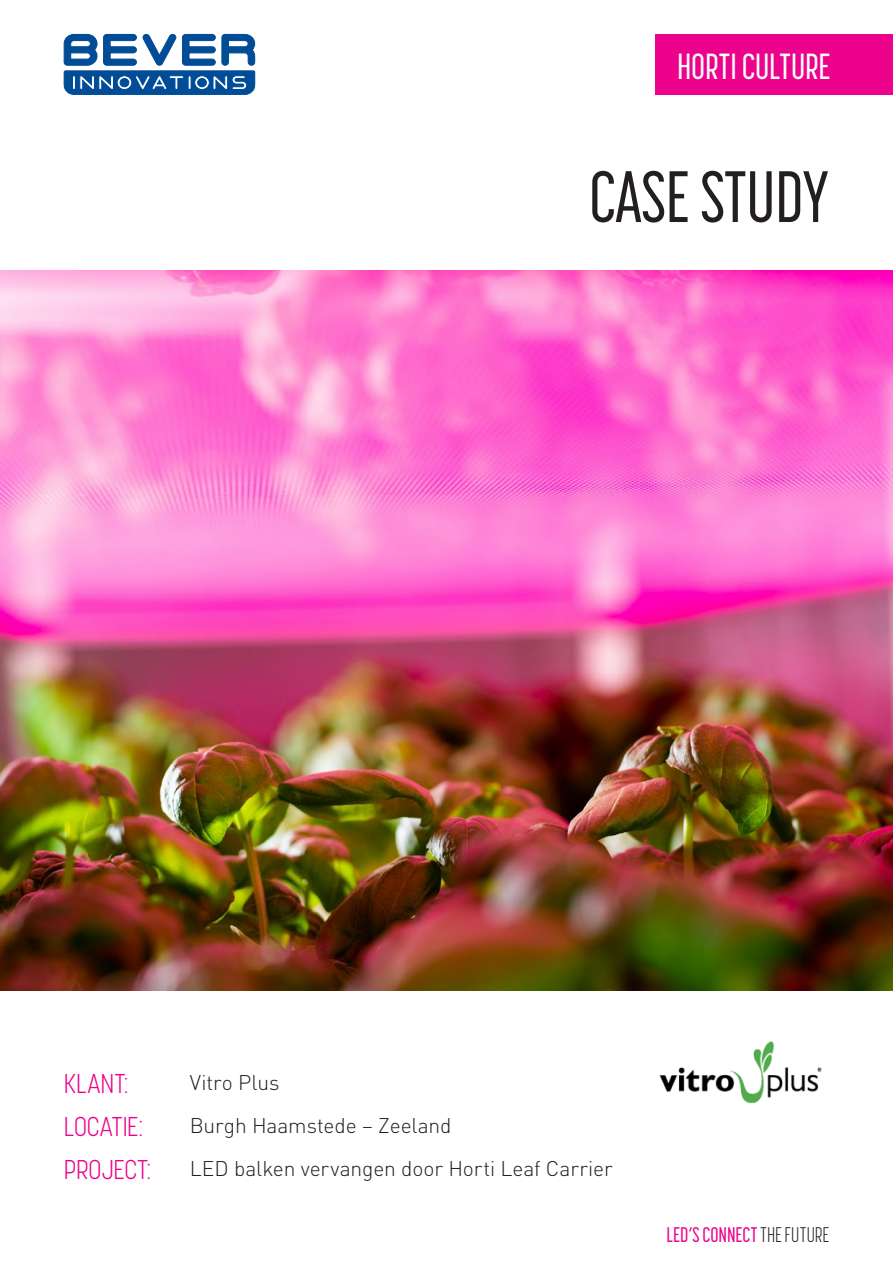
<style>
.page{position:relative;width:893px;height:1263px;background:#fff}
.page>*{position:absolute;margin:0;border:0;box-sizing:border-box;transform-origin:0 0}
.t1{font:500 72px "Korolev Compressed";letter-spacing:-.005em;color:#231f20}
.t2{font:500 36px "Korolev Compressed";letter-spacing:-.005em;color:#fff}
.t3{font:300 27px "Korolev Condensed";color:#ed028c}
.t4{font:300 21px "DIN Pro";letter-spacing:-.005em;color:#231f20}
.t5{font:500 21px "Korolev Compressed";letter-spacing:-.005em;color:#ed028c}
.s1{font-weight:300;color:#231f20}
</style>
<div class="page">
<img style="left:0;top:270px;width:893px;height:720px">
<div style="left:656px;top:34px;width:237px;height:61px;background:#ed028c"></div>
<img style="left:659px;top:1041px;width:163px;height:63px">
<svg style="left:63px;top:34px;width:193px;height:61px"></svg>
<h2 class="t2" style="left:677px;top:47px;width:155px">HORTI CULTURE</h2>
<h1 class="t1" style="left:589px;top:157px;width:242px">CASE STUDY</h1>
<p class="t3" style="left:64px;top:1068px;width:66px">KLANT:</p>
<p class="t4" style="left:190px;top:1066px;width:91px">Vitro Plus</p>
<p class="t3" style="left:64px;top:1110px;width:81px">LOCATIE:</p>
<p class="t4" style="left:190px;top:1109px;width:263px">Burgh Haamstede – Zeeland</p>
<p class="t3" style="left:64px;top:1153px;width:89px">PROJECT:</p>
<p class="t4" style="left:190px;top:1152px;width:424px">LED balken vervangen door Horti Leaf Carrier</p>
<p class="t5" style="left:666px;top:1223px;width:164px">LED’S CONNECT <span class="s1">THE FUTURE</span></p>
</div>
